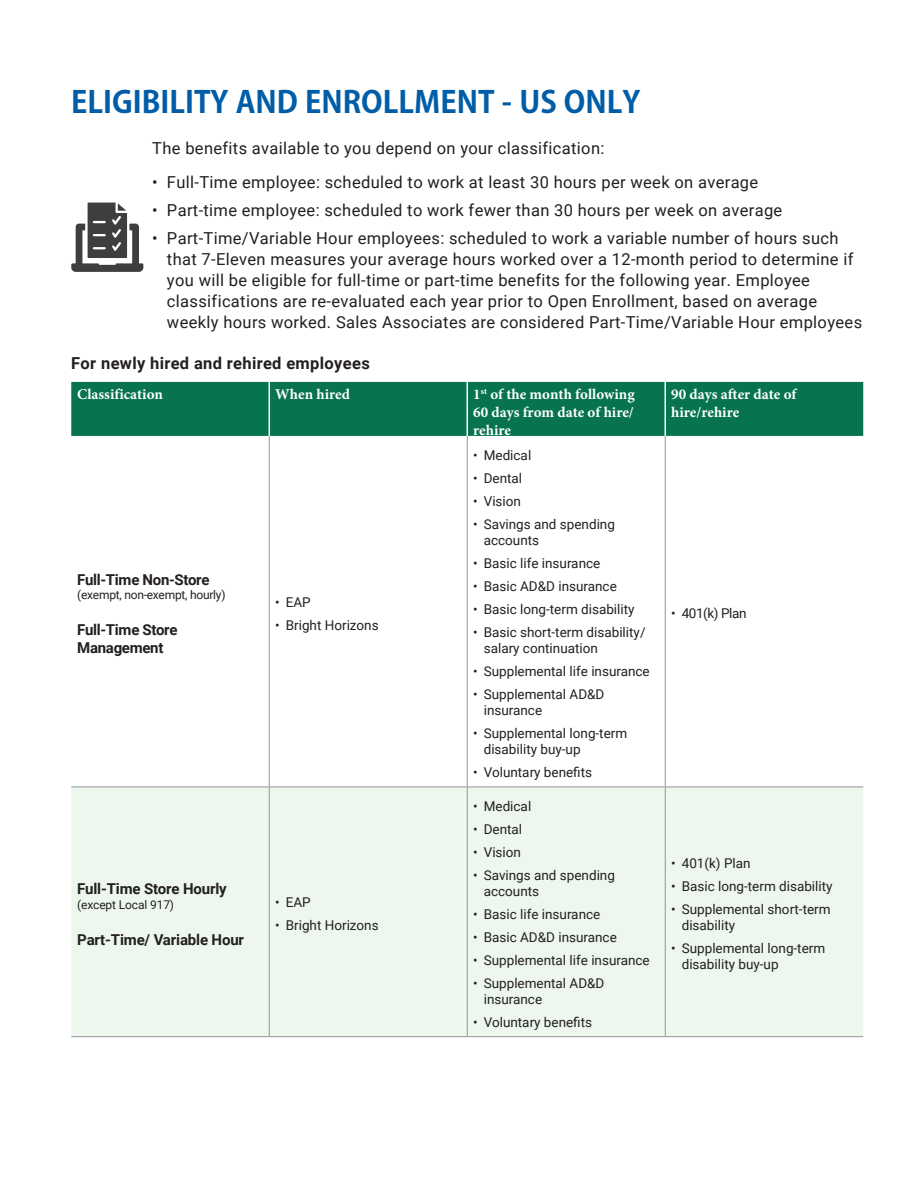
<style>
.page{position:relative;width:918px;height:1188px;background:#fff}
.page>*{position:absolute;margin:0;border:0;box-sizing:border-box;transform-origin:0 0}
.t1{font:700 30px "Adobe Gothic Std";color:#015da7}
.t2{font:16.5px/21px "Roboto";letter-spacing:.02em;color:#231f20}
.t3{font:700 16.5px "Roboto";letter-spacing:.02em;color:#231f20}
.t4{font:700 15px/18px "Minion Pro";color:#fff;text-align:justify}
.t5{font:700 15px/18px "Roboto";letter-spacing:-.02em;color:#231f20}
.Table_Bullets{font:13.5px/16.2px "Roboto";color:#231f20}
.t6{font:12px "Roboto";letter-spacing:-.02em;color:#231f20}
</style>
<div class="page">
<div style="left:71px;top:382px;width:792px;height:54px;background:#077350"></div>
<div style="left:71px;top:788px;width:792px;height:248px;background:#edf7ee"></div>
<hr style="left:269px;top:436px;width:1px;height:351px;background:#939598">
<hr style="left:467px;top:436px;width:1px;height:351px;background:#939598">
<hr style="left:665px;top:436px;width:1px;height:351px;background:#939598">
<hr style="left:71px;top:787px;width:198px;height:1px;background:#939598">
<hr style="left:269px;top:787px;width:198px;height:1px;background:#939598">
<hr style="left:269px;top:787px;width:1px;height:249px;background:#939598">
<hr style="left:467px;top:787px;width:198px;height:1px;background:#939598">
<hr style="left:467px;top:787px;width:1px;height:249px;background:#939598">
<hr style="left:665px;top:787px;width:198px;height:1px;background:#939598">
<hr style="left:665px;top:787px;width:1px;height:249px;background:#939598">
<hr style="left:71px;top:1036px;width:198px;height:1px;background:#939598">
<hr style="left:269px;top:1036px;width:198px;height:1px;background:#939598">
<hr style="left:467px;top:1036px;width:198px;height:1px;background:#939598">
<hr style="left:665px;top:1036px;width:198px;height:1px;background:#939598">
<hr style="left:467px;top:382px;width:1px;height:54px;background:#fff">
<hr style="left:665px;top:382px;width:1px;height:54px;background:#fff">
<hr style="left:269px;top:382px;width:1px;height:54px;background:#fff">
<svg style="left:71px;top:203px;width:72px;height:69px"></svg>
<p class="t1" style="left:71px;top:84px;width:571px">ELIGIBILITY AND ENROLLMENT - US ONLY</p>
<p class="t2" style="left:152px;top:137px;width:454px">The benefits available to you depend on your classification:</p>
<p class="t2" style="left:152px;top:171px;width:608px">• Full-Time employee: scheduled to work at least 30 hours per week on average</p>
<p class="t2" style="left:152px;top:199px;width:632px">• Part-time employee: scheduled to work fewer than 30 hours per week on average</p>
<p class="t2" style="left:167px;top:227px;width:697px;text-indent:-15px">• Part-Time/Variable Hour employees: scheduled to work a variable number of hours such that 7-Eleven measures your average hours worked over a 12-month period to determine if you will be eligible for full-time or part-time benefits for the following year. Employee classifications are re-evaluated each year prior to Open Enrollment, based on average weekly hours worked. Sales Associates are considered Part-Time/Variable Hour employees</p>
<p class="t3" style="left:71px;top:352px;width:300px">For newly hired and rehired employees</p>
<p class="t4" style="left:77px;top:385px;width:87px">Classification</p>
<p class="t4" style="left:275px;top:385px;width:76px">When hired</p>
<p class="t4" style="left:473px;top:385px;width:163px">1<sup>st</sup> of the month following 60 days from date of hire/ rehire</p>
<p class="t4" style="left:671px;top:385px;width:127px">90 days after date of hire/rehire</p>
<p class="t5" style="left:77px;top:570px;width:134px">Full-Time Non-Store</p>
<p class="t6" style="left:77px;top:587px;width:150px">(exempt, non-exempt, hourly)</p>
<p class="t5" style="left:77px;top:621px;width:102px">Full-Time Store<br>Management</p>
<p class="Table_Bullets" style="left:275px;top:594px;width:37px">• EAP</p>
<p class="Table_Bullets" style="left:275px;top:617px;width:105px">• Bright Horizons</p>
<p class="t5" style="left:77px;top:880px;width:151px">Full-Time Store Hourly</p>
<p class="t6" style="left:77px;top:896px;width:98px">(except Local 917)</p>
<p class="t5" style="left:77px;top:930px;width:168px">Part-Time/ Variable Hour</p>
<p class="Table_Bullets" style="left:275px;top:894px;width:37px">• EAP</p>
<p class="Table_Bullets" style="left:275px;top:917px;width:105px">• Bright Horizons</p>
<p class="Table_Bullets" style="left:473px;top:446px;width:60px">• Medical</p>
<p class="Table_Bullets" style="left:473px;top:469px;width:51px">• Dental</p>
<p class="Table_Bullets" style="left:473px;top:492px;width:49px">• Vision</p>
<p class="Table_Bullets" style="left:484px;top:515px;width:133px;text-indent:-10px">• Savings and spending accounts</p>
<p class="Table_Bullets" style="left:473px;top:554px;width:129px">• Basic life insurance</p>
<p class="Table_Bullets" style="left:473px;top:577px;width:145px">• Basic AD&amp;D insurance</p>
<p class="Table_Bullets" style="left:473px;top:600px;width:163px">• Basic long-term disability</p>
<p class="Table_Bullets" style="left:484px;top:623px;width:163px;text-indent:-10px">• Basic short-term disability/ salary continuation</p>
<p class="Table_Bullets" style="left:473px;top:662px;width:178px">• Supplemental life insurance</p>
<p class="Table_Bullets" style="left:484px;top:685px;width:122px;text-indent:-10px">• Supplemental AD&amp;D insurance</p>
<p class="Table_Bullets" style="left:484px;top:725px;width:145px;text-indent:-10px">• Supplemental long-term disability buy-up</p>
<p class="Table_Bullets" style="left:473px;top:764px;width:120px">• Voluntary benefits</p>
<p class="Table_Bullets" style="left:473px;top:797px;width:60px">• Medical</p>
<p class="Table_Bullets" style="left:473px;top:820px;width:51px">• Dental</p>
<p class="Table_Bullets" style="left:473px;top:843px;width:49px">• Vision</p>
<p class="Table_Bullets" style="left:484px;top:866px;width:133px;text-indent:-10px">• Savings and spending accounts</p>
<p class="Table_Bullets" style="left:473px;top:905px;width:129px">• Basic life insurance</p>
<p class="Table_Bullets" style="left:473px;top:928px;width:145px">• Basic AD&amp;D insurance</p>
<p class="Table_Bullets" style="left:473px;top:951px;width:178px">• Supplemental life insurance</p>
<p class="Table_Bullets" style="left:484px;top:974px;width:122px;text-indent:-10px">• Supplemental AD&amp;D insurance</p>
<p class="Table_Bullets" style="left:473px;top:1013px;width:120px">• Voluntary benefits</p>
<p class="Table_Bullets" style="left:671px;top:605px;width:77px">• 401(k) Plan</p>
<p class="Table_Bullets" style="left:671px;top:855px;width:81px">• 401(k) Plan</p>
<p class="Table_Bullets" style="left:671px;top:878px;width:163px">• Basic long-term disability</p>
<p class="Table_Bullets" style="left:682px;top:901px;width:150px;text-indent:-10px">• Supplemental short-term disability</p>
<p class="Table_Bullets" style="left:682px;top:940px;width:145px;text-indent:-10px">• Supplemental long-term disability buy-up</p>
</div>
